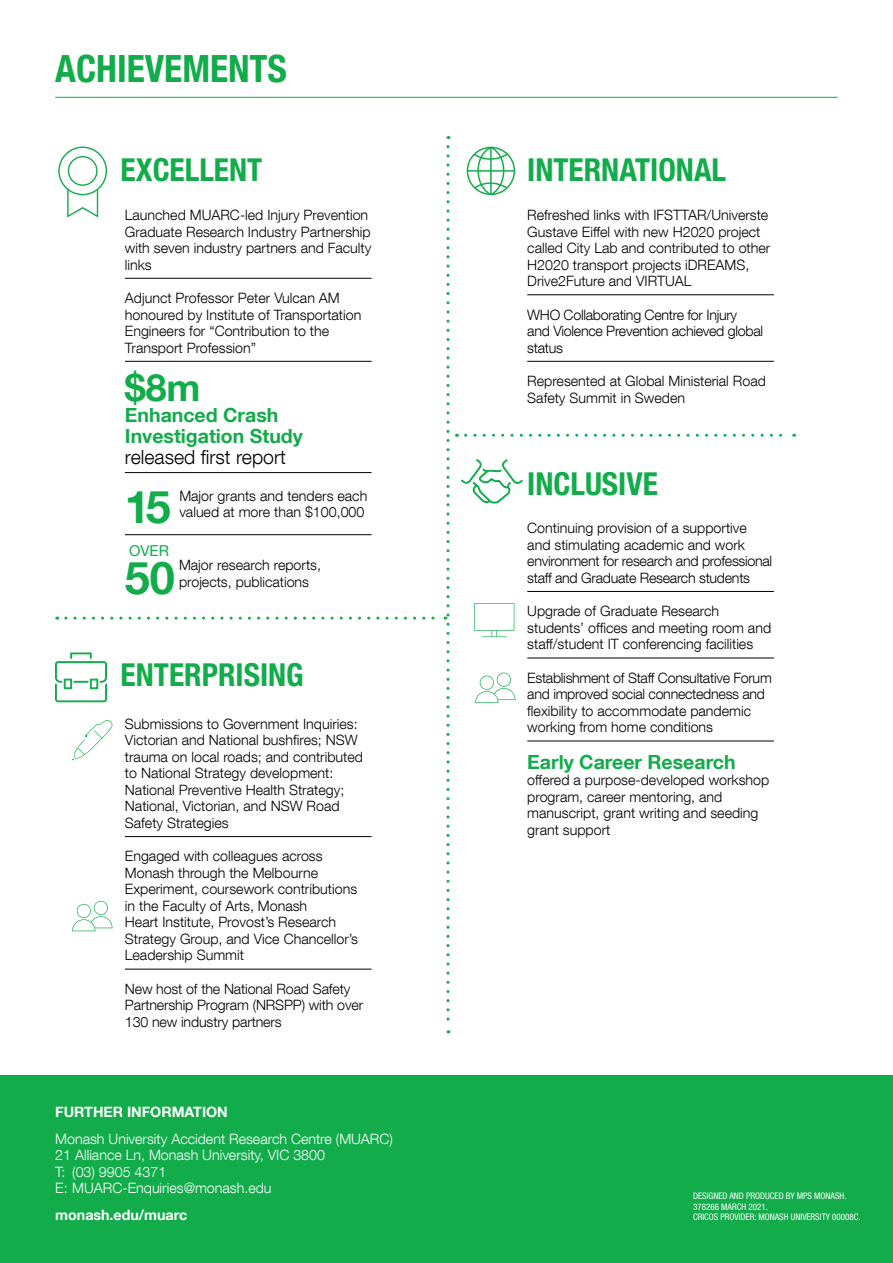
<style>
.page{position:relative;width:893px;height:1263px;background:#fff}
.page>*{position:absolute;margin:0;border:0;box-sizing:border-box;transform-origin:0 0}
.t1{font:700 45px "Helvetica Neue LT Com";color:#12ac4b}
.t2{font:700 condensed 37.5px "Helvetica Neue LT Com";color:#12ac4b}
.t3{font:700 37.5px "Helvetica Neue LT Com";color:#12ac4b}
.t4{font:700 condensed 31.5px "Helvetica Neue LT Com";color:#12ac4b}
.t5{font:700 19.5px/21px "Helvetica Neue LT Com";color:#12ac4b}
.t6{font:300 19.5px "Helvetica Neue LT Com";color:#000}
.t7{font:15px "Helvetica Neue LT Com";color:#12ac4b}
.t8{font:300 14.25px/16.5px "Helvetica Neue LT Com";color:#000}
.t9{font:300 14.25px/16.5px "Helvetica Neue LT Com";letter-spacing:-.02em;color:#000}
.t10{font:300 14.25px/16.5px "Helvetica Neue LT Com";color:#fff}
.t11{font:700 14.25px "Helvetica Neue LT Com";color:#fff}
.t12{font:condensed 9px/10.8px "Helvetica Neue LT Com";color:#fff}
</style>
<div class="page">
<svg style="left:466px;top:434px;width:329px;height:3px"></svg>
<hr style="left:467px;top:170px;width:47px;height:2px;background:#12ac4b">
<svg style="left:473px;top:146px;width:36px;height:50px"></svg>
<svg style="left:461px;top:459px;width:62px;height:44px"></svg>
<hr style="left:527px;top:294px;width:247px;height:1px;background:#000">
<hr style="left:527px;top:361px;width:247px;height:1px;background:#000">
<hr style="left:527px;top:591px;width:247px;height:1px;background:#000">
<hr style="left:527px;top:658px;width:247px;height:1px;background:#000">
<hr style="left:527px;top:741px;width:247px;height:1px;background:#000">
<svg style="left:475px;top:673px;width:40px;height:30px"></svg>
<svg style="left:474px;top:603px;width:40px;height:34px"></svg>
<svg style="left:55px;top:147px;width:394px;height:886px"></svg>
<hr style="left:55px;top:97px;width:783px;height:1px;background:#12ac4b">
<div style="left:0;top:1076px;width:893px;height:187px;background:#12ac4b"></div>
<h2 class="t2" style="left:55px;top:46px;width:233px">ACHIEVEMENTS</h2>
<h3 class="t4" style="left:121px;top:151px;width:143px">EXCELLENT</h3>
<h3 class="t4" style="left:527px;top:151px;width:200px">INTERNATIONAL</h3>
<p class="t8" style="left:125px;top:206px;width:248px">Launched MUARC-led Injury Prevention<br>Graduate Research Industry Partnership with seven industry partners and Faculty links</p>
<p class="t8" style="left:125px;top:289px;width:238px">Adjunct Professor Peter Vulcan AM honoured by Institute of Transportation Engineers for “Contribution to the Transport Profession”</p>
<h2 class="t3" style="left:125px;top:364px;width:77px">$8m</h2>
<h3 class="t5" style="left:125px;top:404px;width:180px">Enhanced Crash<br>Investigation Study</h3>
<h3 class="t6" style="left:125px;top:445px;width:163px">released first report</h3>
<p class="t8" style="left:527px;top:206px;width:245px">Refreshed links with IFSTTAR/Universte Gustave Eiffel with new H2020 project called City Lab and contributed to other H2020 transport projects iDREAMS, Drive2Future and VIRTUAL</p>
<p class="t9" style="left:527px;top:306px;width:237px">WHO Collaborating Centre for Injury and Violence Prevention achieved global status</p>
<p class="t8" style="left:527px;top:372px;width:240px">Represented at Global Ministerial Road<br>Safety Summit in Sweden</p>
<h1 class="t1" style="left:125px;top:479px;width:47px">15</h1>
<p class="t8" style="left:179px;top:487px;width:189px">Major grants and tenders each valued at more than $100,000</p>
<p class="t7" style="left:129px;top:541px;width:42px">OVER</p>
<h1 class="t1" style="left:125px;top:549px;width:52px">50</h1>
<p class="t8" style="left:179px;top:557px;width:144px">Major research reports, projects, publications</p>
<h3 class="t4" style="left:121px;top:656px;width:185px">ENTERPRISING</h3>
<p class="t8" style="left:125px;top:715px;width:240px">Submissions to Government Inquiries:<br>Victorian and National bushfires; NSW trauma on local roads; and contributed to National Strategy development:<br>National Preventive Health Strategy; National, Victorian, and NSW Road Safety Strategies</p>
<p class="t8" style="left:125px;top:848px;width:235px">Engaged with colleagues across<br>Monash through the Melbourne<br>Experiment, coursework contributions in the Faculty of Arts, Monash<br>Heart Institute, Provost’s Research<br>Strategy Group, and Vice Chancellor’s<br>Leadership Summit</p>
<p class="t8" style="left:125px;top:980px;width:240px">New host of the National Road Safety<br>Partnership Program (NRSPP) with over<br>130 new industry partners</p>
<p class="t11" style="left:55px;top:1102px;width:174px">FURTHER INFORMATION</p>
<p class="t10" style="left:55px;top:1130px;width:339px">Monash University Accident Research Centre (MUARC)<br>21 Alliance Ln, Monash University, VIC 3800<br>T: (03) 9905 4371<br>E: MUARC-Enquiries@monash.edu</p>
<p class="t11" style="left:55px;top:1206px;width:133px">monash.edu/muarc</p>
<h3 class="t4" style="left:527px;top:464px;width:132px">INCLUSIVE</h3>
<p class="t9" style="left:527px;top:520px;width:246px">Continuing provision of a supportive and stimulating academic and work environment for research and professional staff and Graduate Research students</p>
<p class="t8" style="left:527px;top:603px;width:245px">Upgrade of Graduate Research students’ offices and meeting room and staff/student IT conferencing facilities</p>
<p class="t9" style="left:527px;top:669px;width:246px">Establishment of Staff Consultative Forum and improved social connectedness and flexibility to accommodate pandemic working from home conditions</p>
<h3 class="t5" style="left:527px;top:751px;width:210px">Early Career Research</h3>
<p class="t8" style="left:527px;top:772px;width:244px">offered a purpose-developed workshop program, career mentoring, and manuscript, grant writing and seeding grant support</p>
<p class="t12" style="left:693px;top:1190px;width:169px">DESIGNED AND PRODUCED BY MPS MONASH.<br>378266 MARCH 2021.<br>CRICOS PROVIDER: MONASH UNIVERSITY 00008C.</p>
</div>
